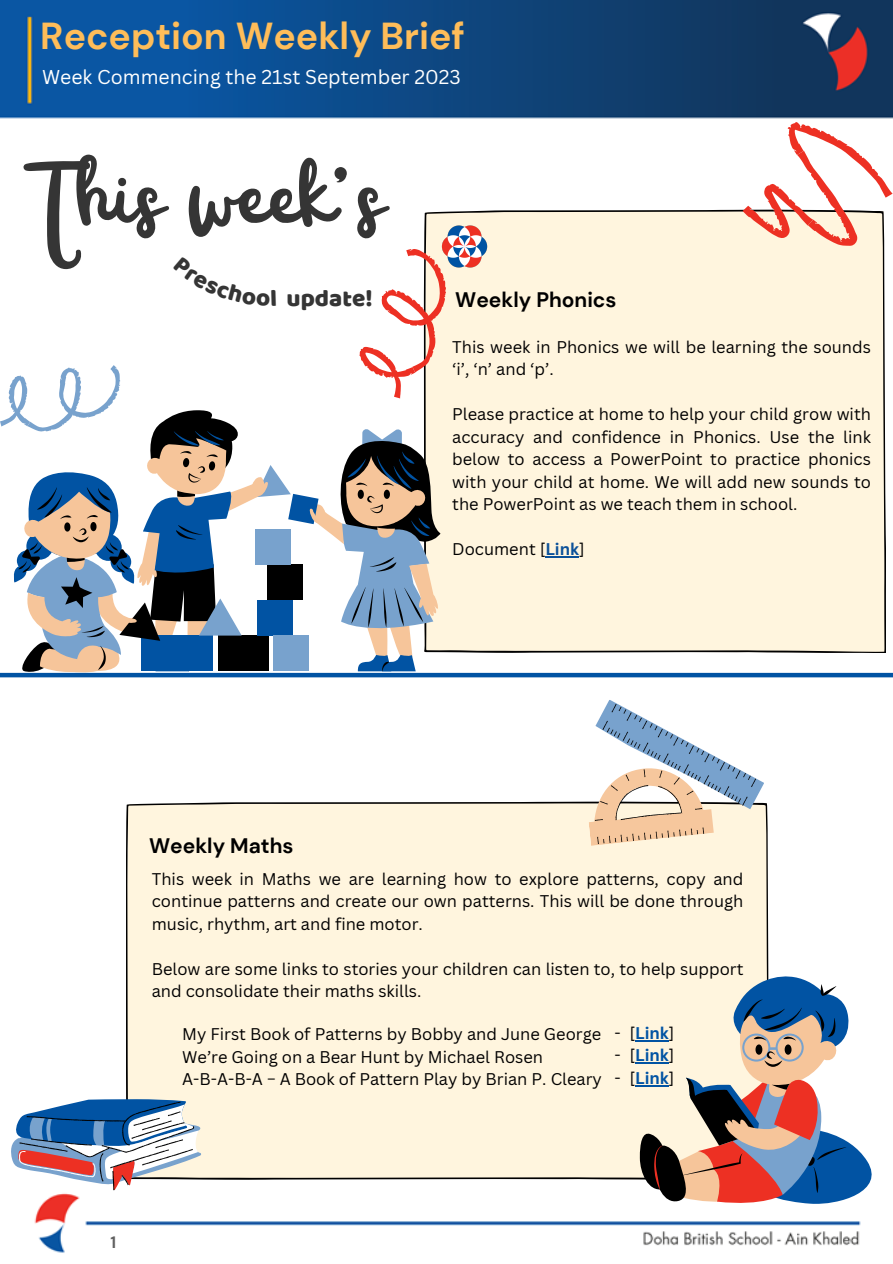
<style>
.page{position:relative;width:893px;height:1264px;background:#fff}
.page>*{position:absolute;margin:0;border:0;box-sizing:border-box;transform-origin:0 0}
.t1{font:104.25px "Railey";color:#353535}
.t2{font:700 37.5px "DM Sans";color:#ffbd59}
.t3{font:24.3px "Baloo Thambi";color:#353535}
.t4{font:700 21px "DM Sans";color:#000}
.t5{font:19.5px "Canva Sans";color:#fff}
.t6{font:16.5px/22.5px "Canva Sans";color:#000}
.t7{font:700 16.5px "Canva Sans";color:#0153a3}
.t8{font:700 16.5px "DM Sans";color:#616161}
.s1{font-weight:700;color:#0c5199}
.s2{font-weight:400;color:#000}
</style>
<div class="page">
<img style="left:0;top:0;width:892px;height:1253px">
<div style="left:424px;top:210px;width:461px;height:443px;background:#fff5de"></div>
<svg style="left:742px;top:122px;width:150px;height:124px"></svg>
<hr style="left:545px;top:556px;width:34px;height:1px;background:#0c5199">
<hr style="left:0;top:673px;width:892px;height:4px;background:#0153a3">
<div style="left:126px;top:801px;width:643px;height:378px;background:#fff5de"></div>
<svg style="left:11px;top:1099px;width:190px;height:91px"></svg>
<svg style="left:639px;top:970px;width:246px;height:236px"></svg>
<svg style="left:582px;top:684px;width:184px;height:161px"></svg>
<img style="left:441px;top:223px;width:46px;height:46px">
<hr style="left:635px;top:1040px;width:33px;height:1px;background:#0153a3">
<hr style="left:635px;top:1062px;width:33px;height:1px;background:#0153a3">
<hr style="left:635px;top:1084px;width:33px;height:2px;background:#0153a3">
<svg style="left:0;top:249px;width:446px;height:424px"></svg>
<p class="t2" style="left:40px;top:11px;width:426px">Reception Weekly Brief</p>
<p class="t5" style="left:42px;top:64px;width:420px">Week Commencing the 21st September 2023</p>
<p class="t1" style="left:18px;top:141px;width:362px">This week’s</p>
<p class="t3" style="left:286px;top:280px;width:88px">update!</p>
<p class="t4" style="left:455px;top:286px;width:163px">Weekly Phonics</p>
<p class="t6" style="left:452px;top:335px;width:420px">This week in Phonics we will be learning the sounds ‘i’, ‘n’ and ‘p’.</p>
<p class="t6" style="left:452px;top:402px;width:420px;text-align:justify">Please practice at home to help your child grow with accuracy and confidence in Phonics. Use the link below to access a PowerPoint to practice phonics with your child at home. We will add new sounds to the PowerPoint as we teach them in school.</p>
<p class="t6" style="left:452px;top:537px;width:134px">Document [<span class="s1">Link</span>]</p>
<p class="t4" style="left:149px;top:831px;width:146px">Weekly Maths</p>
<p class="t6" style="left:152px;top:867px;width:593px;text-align:justify">This week in Maths we are learning how to explore patterns, copy and continue patterns and create our own patterns. This will be done through music, rhythm, art and fine motor.</p>
<p class="t6" style="left:152px;top:957px;width:593px">Below are some links to stories your children can listen to, to help support and consolidate their maths skills.</p>
<p class="t6" style="left:182px;top:1022px;width:420px">My First Book of Patterns by Bobby and June George</p>
<p class="t6" style="left:182px;top:1044px;width:362px">We’re Going on a Bear Hunt by Michael Rosen</p>
<p class="t6" style="left:182px;top:1067px;width:421px">A-B-A-B-A − A Book of Pattern Play by Brian P. Cleary</p>
<p class="t7" style="left:629px;top:1021px;width:46px"><span class="s2">[</span>Link<span class="s2">]</span></p>
<p class="t7" style="left:629px;top:1043px;width:46px"><span class="s2">[</span>Link<span class="s2">]</span></p>
<p class="t7" style="left:629px;top:1066px;width:46px"><span class="s2">[</span>Link<span class="s2">]</span></p>
<p class="t6" style="left:614px;top:1021px;width:8px">-</p>
<p class="t6" style="left:614px;top:1043px;width:8px">-</p>
<p class="t6" style="left:614px;top:1066px;width:8px">-</p>
<p class="t8" style="left:111px;top:1231px;width:7px">1</p>
</div>
